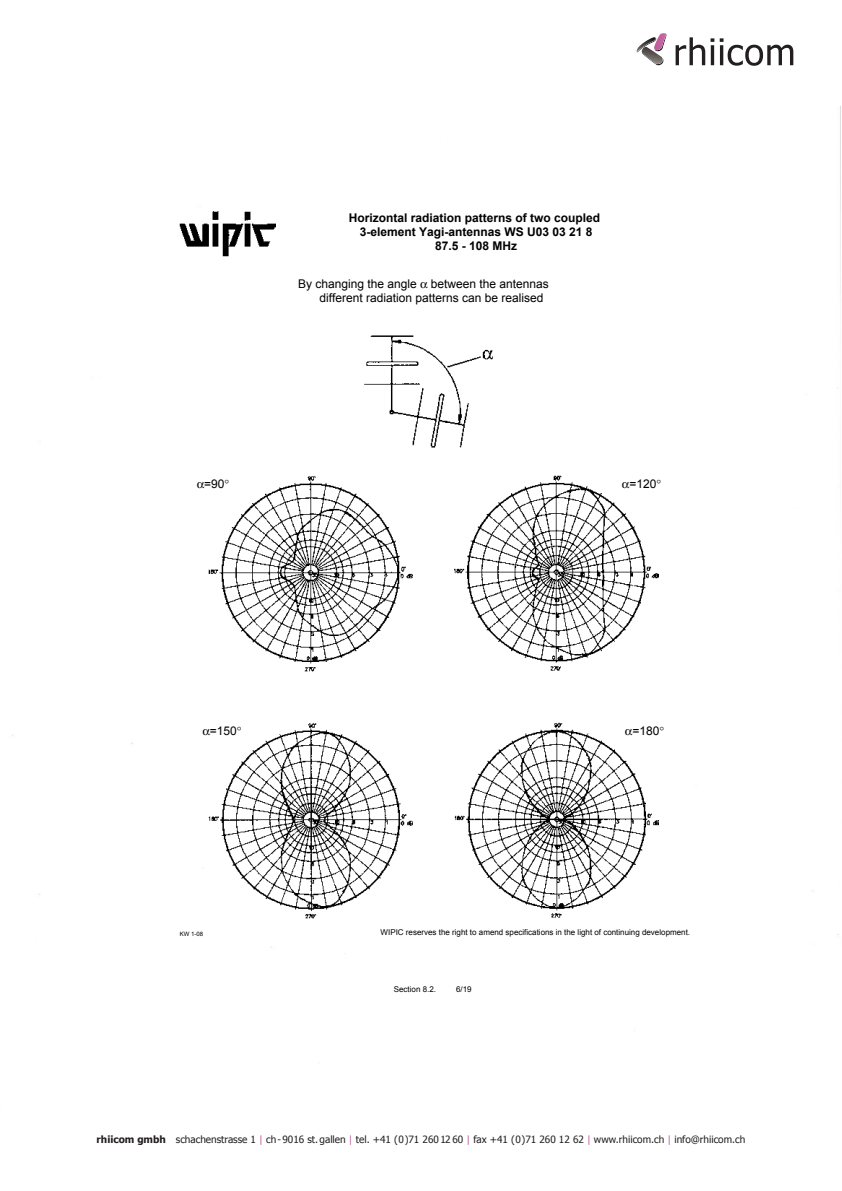
<style>
.page{position:relative;width:842px;height:1191px;background:#fff}
.page>*{position:absolute;margin:0;border:0;box-sizing:border-box;transform-origin:0 0}
.t1{font:12px/14.4px "Arial";color:#000}
.t2{font:700 12px/14.4px "Arial";color:#000;text-align:center}
.t3{font:10px "Tahoma";color:#231f20}
.t4{font:8px "Arial";color:#000}
.t5{font:6px "Arial";color:#000}
.s1{font-weight:700}
.s2{color:#c05a9c}
</style>
<div class="page">
<img style="left:209px;top:476px;width:450px;height:442px">
<img style="left:180px;top:212px;width:95px;height:44px">
<img style="left:364px;top:335px;width:129px;height:113px">
<svg style="left:637px;top:33px;width:30px;height:32px"></svg>
<svg style="left:676px;top:37px;width:38px;height:28px"></svg>
<svg style="left:720px;top:38px;width:73px;height:28px"></svg>
<svg style="left:225px;top:480px;width:4px;height:3px"></svg>
<svg style="left:622px;top:482px;width:7px;height:6px"></svg>
<svg style="left:238px;top:726px;width:3px;height:4px"></svg>
<svg style="left:625px;top:729px;width:7px;height:6px"></svg>
<p class="t2" style="left:349px;top:211px;width:253px">Horizontal radiation patterns of two coupled<br>3-element Yagi-antennas WS U03 03 21 8<br>87.5 - 108 MHz</p>
<p class="t1" style="left:319px;top:276px;width:231px;text-indent:-21px">By changing the angle between the antennas different radiation patterns can be realised</p>
<p class="t1" style="left:204px;top:477px;width:22px">=90</p>
<p class="t1" style="left:629px;top:477px;width:29px">=120</p>
<p class="t1" style="left:210px;top:723px;width:29px">=150</p>
<p class="t1" style="left:632px;top:723px;width:29px">=180</p>
<p class="t5" style="left:180px;top:929px;width:25px">KW 1-08</p>
<p class="t4" style="left:381px;top:926px;width:311px">WIPIC reserves the right to amend specifications in the light of continuing development.</p>
<p class="t4" style="left:394px;top:984px;width:44px">Section 8.2.</p>
<p class="t4" style="left:456px;top:984px;width:17px">6/19</p>
<p class="t3" style="left:97px;top:1132px;width:650px"><span class="s1">rhiicom gmbh</span> schachenstrasse 1 <span class="s2">|</span> ch-9016 st.gallen <span class="s2">|</span> tel. +41 (0)71 260 12 60 <span class="s2">|</span> fax +41 (0)71 260 12 62 <span class="s2">|</span> www.rhiicom.ch <span class="s2">|</span> info@rhiicom.ch</p>
</div>
